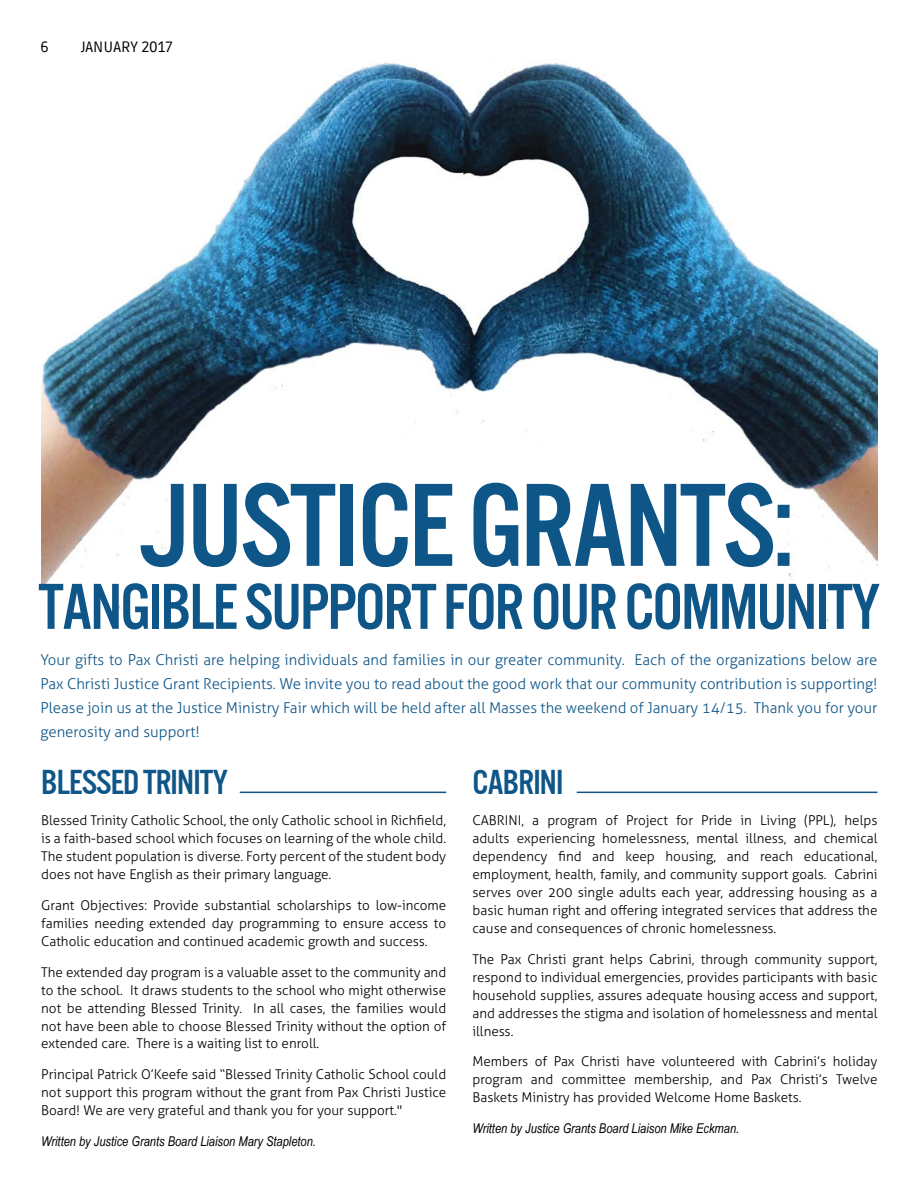
<style>
.page{position:relative;width:918px;height:1188px;background:#fff}
.page>*{position:absolute;margin:0;border:0;box-sizing:border-box;transform-origin:0 0}
.t1{font:123px "U.S.101";letter-spacing:-.02em;color:#0f5688}
.t2{font:67.5px "U.S.101";letter-spacing:-.03em;color:#0f5688}
.t3{font:36px "U.S.101";letter-spacing:-.025em;color:#0f5688}
.t4{font:300 15px/24px "Aller";color:#0f5688;text-align:justify}
.t5{font:15px "Ruda";color:#000}
.t6{font:300 13.5px/18px "Aller";color:#000;text-align:justify}
.t7{font:italic 13.5px "Arial Narrow";color:#000}
</style>
<div class="page">
<img style="left:41px;top:62px;width:837px;height:560px">
<hr style="left:240px;top:792px;width:206px;height:1px;background:#0f5688">
<hr style="left:577px;top:792px;width:301px;height:1px;background:#0f5688">
<p class="t5" style="left:40px;top:39px;width:10px">6</p>
<p class="t5" style="left:81px;top:39px;width:93px">JANUARY 2017</p>
<h1 class="t1" style="left:134px;top:460px;width:662px">JUSTICE GRANTS:</h1>
<h2 class="t2" style="left:38px;top:571px;width:844px">TANGIBLE SUPPORT FOR OUR COMMUNITY</h2>
<p class="t4" style="left:40px;top:648px;width:839px">Your gifts to Pax Christi are helping individuals and families in our greater community. Each of the organizations below are Pax Christi Justice Grant Recipients. We invite you to read about the good work that our community contribution is supporting!<br>Please join us at the Justice Ministry Fair which will be held after all Masses the weekend of January 14/15. Thank you for your generosity and support!</p>
<h3 class="t3" style="left:472px;top:763px;width:92px">CABRINI</h3>
<p class="t6" style="left:472px;top:811px;width:407px">CABRINI, a program of Project for Pride in Living (PPL), helps adults experiencing homelessness, mental illness, and chemical dependency find and keep housing, and reach educational, employment, health, family, and community support goals. Cabrini serves over 200 single adults each year, addressing housing as a basic human right and offering integrated services that address the cause and consequences of chronic homelessness.</p>
<p class="t6" style="left:472px;top:950px;width:407px">The Pax Christi grant helps Cabrini, through community support, respond to individual emergencies, provides participants with basic household supplies, assures adequate housing access and support, and addresses the stigma and isolation of homelessness and mental illness.</p>
<p class="t6" style="left:472px;top:1053px;width:407px">Members of Pax Christi have volunteered with Cabrini’s holiday program and committee membership, and Pax Christi’s Twelve Baskets Ministry has provided Welcome Home Baskets.</p>
<p class="t7" style="left:472px;top:1119px;width:268px">Written by Justice Grants Board Liaison Mike Eckman.</p>
<h3 class="t3" style="left:41px;top:763px;width:189px">BLESSED TRINITY</h3>
<p class="t6" style="left:41px;top:811px;width:407px">Blessed Trinity Catholic School, the only Catholic school in Richfield, is a faith-based school which focuses on learning of the whole child.<br>The student population is diverse. Forty percent of the student body does not have English as their primary language.</p>
<p class="t6" style="left:41px;top:896px;width:406px">Grant Objectives: Provide substantial scholarships to low-income families needing extended day programming to ensure access to Catholic education and continued academic growth and success.</p>
<p class="t6" style="left:41px;top:963px;width:407px">The extended day program is a valuable asset to the community and to the school. It draws students to the school who might otherwise not be attending Blessed Trinity. In all cases, the families would not have been able to choose Blessed Trinity without the option of extended care. There is a waiting list to enroll.</p>
<p class="t6" style="left:41px;top:1065px;width:407px">Principal Patrick O’Keefe said “Blessed Trinity Catholic School could not support this program without the grant from Pax Christi Justice Board! We are very grateful and thank you for your support."</p>
<p class="t7" style="left:41px;top:1132px;width:276px">Written by Justice Grants Board Liaison Mary Stapleton.</p>
</div>
